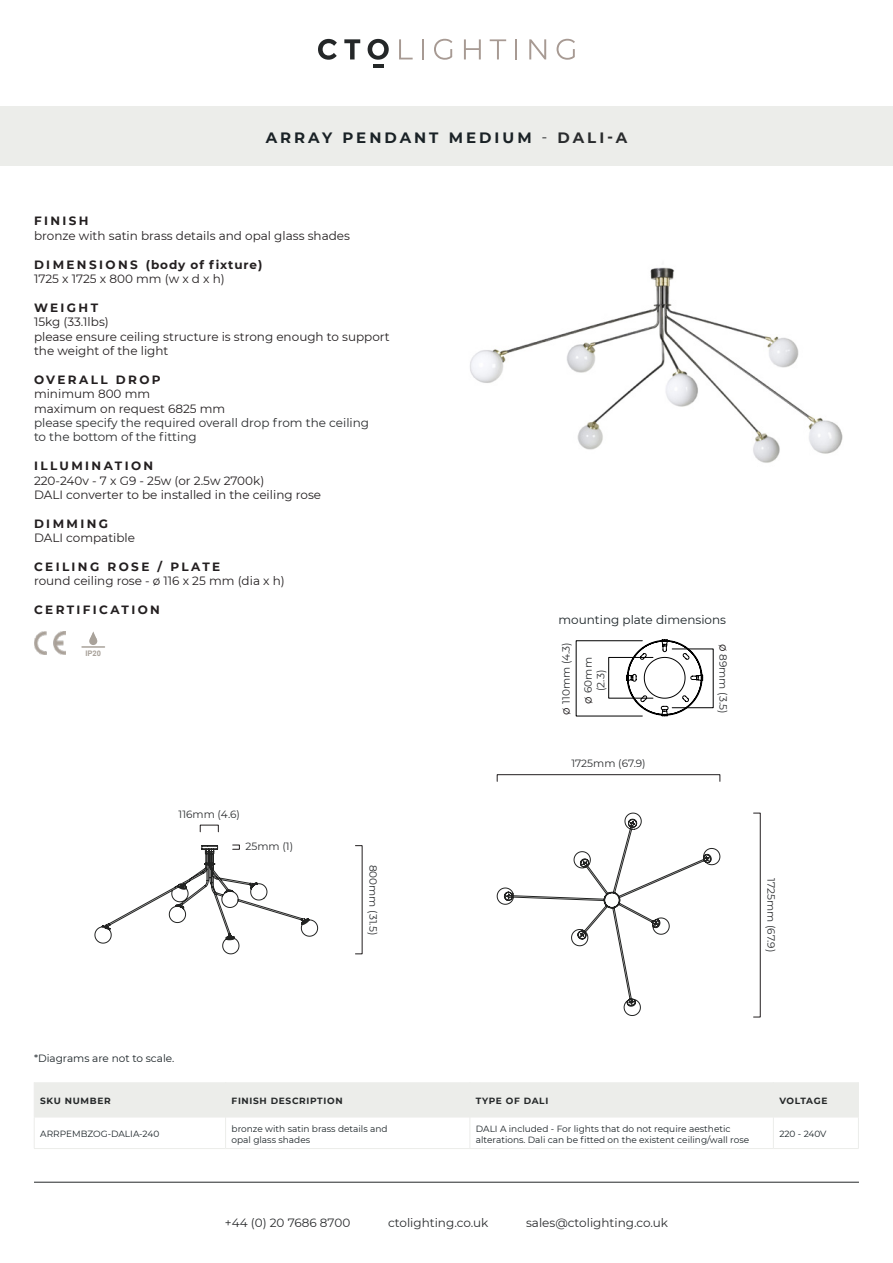
<style>
.page{position:relative;width:893px;height:1263px;background:#fff}
.page>*{position:absolute;margin:0;border:0;box-sizing:border-box;transform-origin:0 0}
.t1{font:700 15px "Montserrat";letter-spacing:.2em;color:#1a2226}
.t2{font:12px/14.4px "Montserrat";color:#231f20}
.t3{font:12px/14.4px "Montserrat";color:#2a2c2e}
.t4{font:700 12px "Montserrat";letter-spacing:.2em;color:#231f20}
.t5{font:700 12px "Montserrat";letter-spacing:.155em;color:#231f20}
.t6{font:12px "Montserrat";color:#1a2226}
.t7{font:10.5px/21.9px "Montserrat";color:#2a2c2e;text-align:center}
.t8{font:10.5px "Montserrat";color:#1a2226}
.t9{font:9px/10.8px "Montserrat";color:#1a2226}
.t10{font:700 9px "Montserrat";letter-spacing:.075em;color:#242728}
.t11{font:700 7.65px "Arial";color:#a9a29a}
.s1{font-weight:400;color:#2a2c2e}
.s2{color:#2a2c2e}
.s3{font-size:12px;color:#231f20}
</style>
<div class="page">
<hr style="left:34px;top:1182px;width:825px;height:1px;background:#242728">
<hr style="left:373px;top:64px;width:11px;height:4px;background:#242728">
<svg style="left:318px;top:39px;width:19px;height:21px"></svg>
<svg style="left:344px;top:39px;width:16px;height:20px"></svg>
<svg style="left:368px;top:39px;width:21px;height:21px"></svg>
<hr style="left:422px;top:39px;width:2px;height:20px;background:#a79a93">
<svg style="left:434px;top:39px;width:18px;height:21px"></svg>
<svg style="left:464px;top:39px;width:17px;height:20px"></svg>
<svg style="left:490px;top:39px;width:16px;height:20px"></svg>
<hr style="left:515px;top:39px;width:2px;height:20px;background:#a79a93">
<svg style="left:529px;top:39px;width:17px;height:20px"></svg>
<svg style="left:557px;top:39px;width:18px;height:21px"></svg>
<svg style="left:399px;top:39px;width:14px;height:20px"></svg>
<div style="left:0;top:106px;width:893px;height:60px;background:#ecedea"></div>
<div style="left:35px;top:1082px;width:823px;height:35px;background:#ecedea"></div>
<hr style="left:34px;top:1082px;width:1px;height:35px;background:#ecedea">
<hr style="left:225px;top:1082px;width:1px;height:35px;background:#ecedea">
<hr style="left:470px;top:1082px;width:1px;height:35px;background:#ecedea">
<hr style="left:773px;top:1082px;width:1px;height:35px;background:#ecedea">
<hr style="left:858px;top:1082px;width:1px;height:35px;background:#ecedea">
<hr style="left:34px;top:1117px;width:192px;height:1px;background:#ecedea">
<hr style="left:34px;top:1117px;width:1px;height:31px;background:#ecedea">
<hr style="left:226px;top:1117px;width:244px;height:1px;background:#ecedea">
<hr style="left:225px;top:1117px;width:1px;height:31px;background:#ecedea">
<hr style="left:470px;top:1117px;width:303px;height:1px;background:#ecedea">
<hr style="left:470px;top:1117px;width:1px;height:31px;background:#ecedea">
<hr style="left:773px;top:1117px;width:86px;height:1px;background:#ecedea">
<hr style="left:773px;top:1117px;width:1px;height:31px;background:#ecedea">
<hr style="left:858px;top:1117px;width:1px;height:31px;background:#ecedea">
<hr style="left:34px;top:1148px;width:192px;height:1px;background:#ecedea">
<hr style="left:226px;top:1148px;width:244px;height:1px;background:#ecedea">
<hr style="left:470px;top:1148px;width:303px;height:1px;background:#ecedea">
<hr style="left:773px;top:1148px;width:86px;height:1px;background:#ecedea">
<img style="left:34px;top:631px;width:32px;height:23px">
<div style="left:89px;top:637px;width:8px;height:8px;background:#a9a29a;border-radius:50%"></div>
<svg style="left:90px;top:631px;width:7px;height:8px"></svg>
<hr style="left:81px;top:646px;width:24px;height:2px;background:#a9a29a">
<div style="left:497px;top:774px;width:223px;height:8px;border:1px solid #231f20"></div>
<div style="left:753px;top:813px;width:8px;height:204px;border:1px solid #231f20"></div>
<div style="left:608px;top:657px;width:45px;height:41px;border:1px solid #000"></div>
<svg style="left:626px;top:639px;width:77px;height:77px"></svg>
<svg style="left:94px;top:845px;width:224px;height:109px"></svg>
<svg style="left:496px;top:812px;width:225px;height:204px"></svg>
<img style="left:470px;top:267px;width:373px;height:196px">
<div style="left:200px;top:825px;width:19px;height:7px;border:1px solid #231f20"></div>
<div style="left:232px;top:845px;width:8px;height:5px;border:1px solid #231f20"></div>
<p class="t1" style="left:266px;top:127px;width:363px">ARRAY PENDANT MEDIUM <span class="s1">-</span> <span class="s2">DALI-A</span></p>
<p class="t4" style="left:34px;top:212px;width:56px">FINISH</p>
<p class="t2" style="left:34px;top:228px;width:318px">bronze with satin brass details and opal glass shades</p>
<p class="t5" style="left:34px;top:256px;width:230px">DIMENSIONS (body of fixture)</p>
<p class="t2" style="left:34px;top:271px;width:192px">1725 x 1725 x 800 mm (w x d x h)</p>
<p class="t4" style="left:34px;top:299px;width:66px">WEIGHT</p>
<p class="t2" style="left:34px;top:314px;width:357px">15kg (33.1lbs)<br>please ensure ceiling structure is strong enough to support the weight of the light</p>
<p class="t4" style="left:34px;top:371px;width:128px">OVERALL DROP</p>
<p class="t2" style="left:34px;top:386px;width:193px">minimum 800 mm<br>maximum on request 6825 mm</p>
<p class="t3" style="left:34px;top:415px;width:337px">please specify the required overall drop from the ceiling to the bottom of the fitting</p>
<p class="t4" style="left:34px;top:457px;width:121px">ILLUMINATION</p>
<p class="t2" style="left:34px;top:473px;width:289px">220-240v - 7 x G9 - 25w (or 2.5w 2700k)<br>DALI converter to be installed in the ceiling rose</p>
<p class="t4" style="left:34px;top:515px;width:76px">DIMMING</p>
<p class="t2" style="left:34px;top:530px;width:103px">DALI compatible</p>
<p class="t4" style="left:34px;top:558px;width:188px">CEILING ROSE / PLATE</p>
<p class="t2" style="left:34px;top:573px;width:252px">round ceiling rose - ø 116 x 25 mm (dia x h)</p>
<p class="t4" style="left:34px;top:601px;width:127px">CERTIFICATION</p>
<p class="t11" style="left:85px;top:648px;width:17px">IP20</p>
<p class="t7" style="left:179px;top:803px;width:63px">116mm (4.6)</p>
<p class="t7" style="left:245px;top:835px;width:49px">25mm (1)</p>
<p class="t8" style="left:34px;top:1051px;width:142px">*Diagrams are not to scale.</p>
<p class="t7" style="left:384px;top:864px;width:72px;rotate:90deg">800mm (31.5)</p>
<p class="t6" style="left:558px;top:612px;width:169px">mounting plate dimensions</p>
<p class="t7" style="left:555px;top:714px;width:74px;rotate:-90deg"><span class="s3">ø</span> 110mm (4.3) <span class="s3">ø</span> 60mm</p>
<p class="t7" style="left:734px;top:644px;width:71px;rotate:90deg"><span class="s3">ø</span> 89mm (3.5)</p>
<p class="t7" style="left:589px;top:691px;width:23px;rotate:-90deg">(2.3)</p>
<p class="t7" style="left:571px;top:752px;width:76px">1725mm (67.9)</p>
<p class="t7" style="left:782px;top:878px;width:76px;rotate:90deg">1725mm (67.9)</p>
<p class="t10" style="left:40px;top:1094px;width:72px">SKU NUMBER</p>
<p class="t10" style="left:232px;top:1094px;width:113px">FINISH DESCRIPTION</p>
<p class="t10" style="left:476px;top:1094px;width:74px">TYPE OF DALI</p>
<p class="t10" style="left:779px;top:1094px;width:50px">VOLTAGE</p>
<p class="t9" style="left:40px;top:1128px;width:121px">ARRPEMBZOG-DALIA-240</p>
<p class="t9" style="left:232px;top:1123px;width:158px">bronze with satin brass details and opal glass shades</p>
<p class="t9" style="left:476px;top:1123px;width:275px">DALI A included - For lights that do not require aesthetic alterations. Dali can be fitted on the existent ceiling/wall rose</p>
<p class="t9" style="left:779px;top:1128px;width:49px">220 - 240V</p>
<p class="t3" style="left:225px;top:1215px;width:127px">+44 (0) 20 7686 8700</p>
<p class="t3" style="left:388px;top:1215px;width:102px">ctolighting.co.uk</p>
<p class="t3" style="left:526px;top:1215px;width:143px">sales@ctolighting.co.uk</p>
</div>
